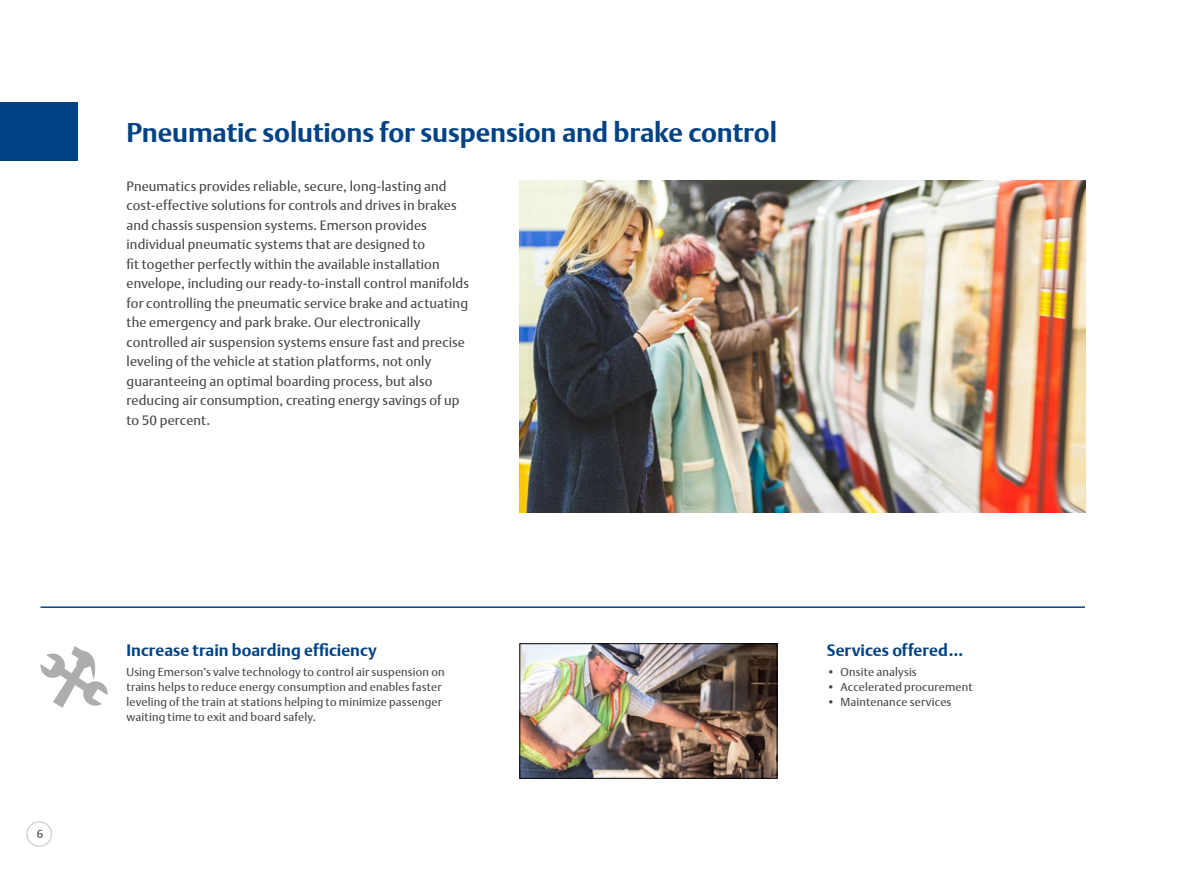
<style>
.page{position:relative;width:1187px;height:893px;background:#fff}
.page>*{position:absolute;margin:0;border:0;box-sizing:border-box;transform-origin:0 0}
.Internal_pages_title{font:700 27px "DTL Argo T";letter-spacing:-.005em;color:#004284}
.Subtitle_benefit_of{font:700 16.5px "DTL Argo T";color:#004284}
.Body_text_9pt__Blue{font:13.5px/19.5px "DTL Argo T";letter-spacing:.01em;color:#474847}
.Body_text_benefit_of{font:11.55px/15px "DTL Argo T";letter-spacing:.015em;color:#474847}
.Bullets_Services_off{font:11.55px "DTL Argo T";letter-spacing:.015em;color:#474847}
</style>
<div class="page">
<div style="left:26px;top:821px;width:26px;height:26px;border:2px solid #d4d6d6;border-radius:50%"></div>
<div style="left:0;top:102px;width:77px;height:58px;background:#004284"></div>
<img style="left:519px;top:180px;width:565px;height:333px">
<svg style="left:40px;top:646px;width:68px;height:62px"></svg>
<img style="left:521px;top:645px;width:254px;height:132px">
<div style="left:519px;top:643px;width:258px;height:136px;border:1px solid #000"></div>
<hr style="left:40px;top:606px;width:1044px;height:2px;background:#004284">
<p class="Internal_pages_title" style="left:126px;top:116px;width:652px">Pneumatic solutions for suspension and brake control</p>
<p class="Body_text_9pt__Blue" style="left:126px;top:176px;width:344px">Pneumatics provides reliable, secure, long-lasting and cost-effective solutions for controls and drives in brakes and chassis suspension systems. Emerson provides individual pneumatic systems that are designed to<br>fit together perfectly within the available installation envelope, including our ready-to-install control manifolds for controlling the pneumatic service brake and actuating the emergency and park brake. Our electronically controlled air suspension systems ensure fast and precise leveling of the vehicle at station platforms, not only guaranteeing an optimal boarding process, but also reducing air consumption, creating energy savings of up to 50 percent.</p>
<p class="Body_text_benefit_of" style="left:37px;top:827px;width:8px">6</p>
<p class="Subtitle_benefit_of" style="left:126px;top:641px;width:252px">Increase train boarding efficiency</p>
<p class="Body_text_benefit_of" style="left:126px;top:664px;width:319px">Using Emerson’s valve technology to control air suspension on trains helps to reduce energy consumption and enables faster leveling of the train at stations helping to minimize passenger waiting time to exit and board safely.</p>
<p class="Subtitle_benefit_of" style="left:826px;top:641px;width:138px">Services offered…</p>
<p class="Bullets_Services_off" style="left:826px;top:665px;width:91px">• Onsite analysis</p>
<p class="Bullets_Services_off" style="left:826px;top:680px;width:147px">• Accelerated procurement</p>
<p class="Bullets_Services_off" style="left:826px;top:695px;width:126px">• Maintenance services</p>
</div>
